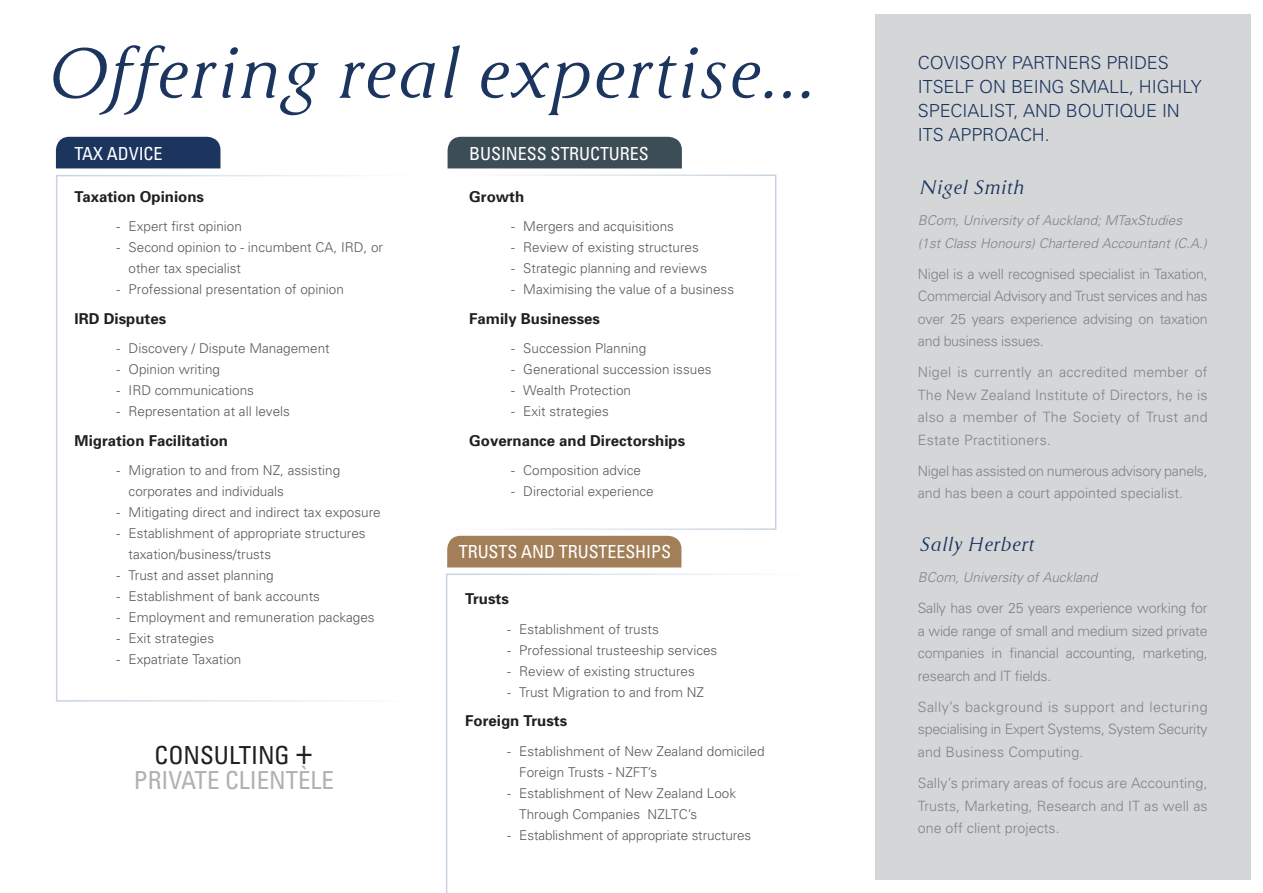
<style>
.page{position:relative;width:1263px;height:893px;background:#fff}
.page>*{position:absolute;margin:0;border:0;box-sizing:border-box;transform-origin:0 0}
.CYAN_SUBHEAD{font:italic 66px "Cyan";color:#1b355f}
.Body_Text_-_Universe{font:condensed 24.9px "Univers";color:#b0b1b5}
.Body_Text_-_Universe-2{font:condensed 24.9px "Univers";color:#231f20}
.CYAN_SUB_CAPITALS{font:300 18px/24px "Univers";letter-spacing:-.005em;color:#1b355f}
.UNIVERS_SUBHEADS{font:condensed 18px "Univers";letter-spacing:-.005em;color:#fff}
.Body_Text_-_Universe-3{font:italic 18px "Cyan";color:#1b355f}
.Cyan_Sub_2{font:italic 18px "Cyan";color:#1b355f}
.CYAN_SUB_CAPITALS-2{font:condensed 18px "Univers";letter-spacing:-.005em;color:#fff}
.Body_Text_-_Universe-4{font:700 15px "Univers";color:#231f20}
.Body_Text_-_Universe-5{font:300 14.25px/22.5px "Univers";letter-spacing:-.02em;color:#818386;text-align:justify}
.Indent_points_-_grey{font:300 13.5px/21px "Univers";color:#57585a}
.Body_Text_-_Universe-6{font:italic 300 13.5px/22.5px "Univers";color:#818386}
.s1{font-size:36px}
</style>
<div class="page">
<div style="left:875px;top:14px;width:375px;height:865px;background:#d5d6d8"></div>
<div style="left:448px;top:137px;width:234px;height:31px;background:#3c4d56"></div>
<div style="left:56px;top:137px;width:164px;height:31px;background:#1b355f"></div>
<div style="left:447px;top:536px;width:234px;height:31px;background:#a27f58"></div>
<svg style="left:446px;top:573px;width:301px;height:320px"></svg>
<div style="left:449px;top:175px;width:327px;height:355px;border:2px solid #fff"></div>
<div style="left:56px;top:175px;width:359px;height:527px;border:2px solid #fff"></div>
<p class="CYAN_SUBHEAD" style="left:45px;top:32px;width:770px">Offering real expertise...</p>
<p class="CYAN_SUB_CAPITALS-2" style="left:75px;top:142px;width:89px">TAX ADVICE</p>
<p class="UNIVERS_SUBHEADS" style="left:469px;top:142px;width:181px">BUSINESS STRUCTURES</p>
<p class="Body_Text_-_Universe-4" style="left:75px;top:187px;width:131px">Taxation Opinions</p>
<p class="Indent_points_-_grey" style="left:117px;top:216px;width:127px">- Expert first opinion</p>
<p class="Indent_points_-_grey" style="left:129px;top:237px;width:256px;text-indent:-12px">- Second opinion to - incumbent CA, IRD, or other tax specialist</p>
<p class="Indent_points_-_grey" style="left:117px;top:279px;width:229px">- Professional presentation of opinion</p>
<p class="Body_Text_-_Universe-4" style="left:75px;top:309px;width:93px">IRD Disputes</p>
<p class="Indent_points_-_grey" style="left:117px;top:338px;width:215px">- Discovery / Dispute Management</p>
<p class="Indent_points_-_grey" style="left:117px;top:359px;width:105px">- Opinion writing</p>
<p class="Indent_points_-_grey" style="left:117px;top:380px;width:139px">- IRD communications</p>
<p class="Indent_points_-_grey" style="left:117px;top:401px;width:175px">- Representation at all levels</p>
<p class="Body_Text_-_Universe-4" style="left:75px;top:431px;width:155px">Migration Facilitation</p>
<p class="Indent_points_-_grey" style="left:129px;top:460px;width:213px;text-indent:-12px">- Migration to and from NZ, assisting corporates and individuals</p>
<p class="Indent_points_-_grey" style="left:117px;top:502px;width:266px">- Mitigating direct and indirect tax exposure</p>
<p class="Indent_points_-_grey" style="left:129px;top:523px;width:239px;text-indent:-12px">- Establishment of appropriate structures taxation/business/trusts</p>
<p class="Indent_points_-_grey" style="left:117px;top:565px;width:159px">- Trust and asset planning</p>
<p class="Indent_points_-_grey" style="left:117px;top:586px;width:205px">- Establishment of bank accounts</p>
<p class="Indent_points_-_grey" style="left:117px;top:607px;width:260px">- Employment and remuneration packages</p>
<p class="Indent_points_-_grey" style="left:117px;top:628px;width:99px">- Exit strategies</p>
<p class="Indent_points_-_grey" style="left:117px;top:649px;width:126px">- Expatriate Taxation</p>
<p class="Body_Text_-_Universe-2" style="left:155px;top:740px;width:160px">CONSULTING <span class="s1">+</span></p>
<p class="Body_Text_-_Universe" style="left:134px;top:764px;width:202px">PRIVATE CLIENTÈLE</p>
<p class="Body_Text_-_Universe-4" style="left:469px;top:187px;width:57px">Growth</p>
<p class="Indent_points_-_grey" style="left:511px;top:216px;width:164px">- Mergers and acquisitions</p>
<p class="Indent_points_-_grey" style="left:511px;top:237px;width:189px">- Review of existing structures</p>
<p class="Indent_points_-_grey" style="left:511px;top:258px;width:197px">- Strategic planning and reviews</p>
<p class="Indent_points_-_grey" style="left:511px;top:279px;width:224px">- Maximising the value of a business</p>
<p class="Body_Text_-_Universe-4" style="left:469px;top:309px;width:132px">Family Businesses</p>
<p class="Indent_points_-_grey" style="left:511px;top:338px;width:137px">- Succession Planning</p>
<p class="Indent_points_-_grey" style="left:511px;top:359px;width:202px">- Generational succession issues</p>
<p class="Indent_points_-_grey" style="left:511px;top:380px;width:121px">- Wealth Protection</p>
<p class="Indent_points_-_grey" style="left:511px;top:401px;width:99px">- Exit strategies</p>
<p class="Body_Text_-_Universe-4" style="left:469px;top:431px;width:217px">Governance and Directorships</p>
<p class="Indent_points_-_grey" style="left:511px;top:460px;width:131px">- Composition advice</p>
<p class="Indent_points_-_grey" style="left:511px;top:481px;width:144px">- Directorial experience</p>
<p class="UNIVERS_SUBHEADS" style="left:459px;top:541px;width:214px">TRUSTS AND TRUSTEESHIPS</p>
<p class="Body_Text_-_Universe-4" style="left:465px;top:589px;width:45px">Trusts</p>
<p class="Indent_points_-_grey" style="left:507px;top:618px;width:153px">- Establishment of trusts</p>
<p class="Indent_points_-_grey" style="left:507px;top:639px;width:212px">- Professional trusteeship services</p>
<p class="Indent_points_-_grey" style="left:507px;top:660px;width:189px">- Review of existing structures</p>
<p class="Indent_points_-_grey" style="left:507px;top:681px;width:198px">- Trust Migration to and from NZ</p>
<p class="Body_Text_-_Universe-4" style="left:465px;top:711px;width:103px">Foreign Trusts</p>
<p class="Indent_points_-_grey" style="left:519px;top:740px;width:247px;text-indent:-12px">- Establishment of New Zealand domiciled<br>Foreign Trusts - NZFT’s</p>
<p class="Indent_points_-_grey" style="left:519px;top:782px;width:218px;text-indent:-12px">- Establishment of New Zealand Look<br>Through Companies NZLTC’s</p>
<p class="Indent_points_-_grey" style="left:507px;top:824px;width:245px">- Establishment of appropriate structures</p>
<p class="CYAN_SUB_CAPITALS" style="left:918px;top:50px;width:285px">COVISORY PARTNERS PRIDES<br>ITSELF ON BEING SMALL, HIGHLY<br>SPECIALIST, AND BOUTIQUE IN<br>ITS APPROACH.</p>
<p class="Cyan_Sub_2" style="left:918px;top:176px;width:107px">Nigel Smith</p>
<p class="Body_Text_-_Universe-6" style="left:918px;top:209px;width:290px">BCom, University of Auckland; MTaxStudies (1st Class Honours) Chartered Accountant (C.A.)</p>
<p class="Body_Text_-_Universe-5" style="left:918px;top:262px;width:291px">Nigel is a well recognised specialist in Taxation, Commercial Advisory and Trust services and has over 25 years experience advising on taxation and business issues.</p>
<p class="Body_Text_-_Universe-5" style="left:918px;top:361px;width:291px">Nigel is currently an accredited member of The New Zealand Institute of Directors, he is also a member of The Society of Trust and Estate Practitioners.</p>
<p class="Body_Text_-_Universe-5" style="left:918px;top:459px;width:291px">Nigel has assisted on numerous advisory panels, and has been a court appointed specialist.</p>
<p class="Body_Text_-_Universe-3" style="left:918px;top:533px;width:118px">Sally Herbert</p>
<p class="Body_Text_-_Universe-6" style="left:918px;top:566px;width:181px">BCom, University of Auckland</p>
<p class="Body_Text_-_Universe-5" style="left:918px;top:597px;width:291px">Sally has over 25 years experience working for a wide range of small and medium sized private companies in financial accounting, marketing, research and IT fields.</p>
<p class="Body_Text_-_Universe-5" style="left:918px;top:695px;width:291px">Sally’s background is support and lecturing specialising in Expert Systems, System Security and Business Computing.</p>
<p class="Body_Text_-_Universe-5" style="left:918px;top:771px;width:291px">Sally’s primary areas of focus are Accounting, Trusts, Marketing, Research and IT as well as one off client projects.</p>
</div>
